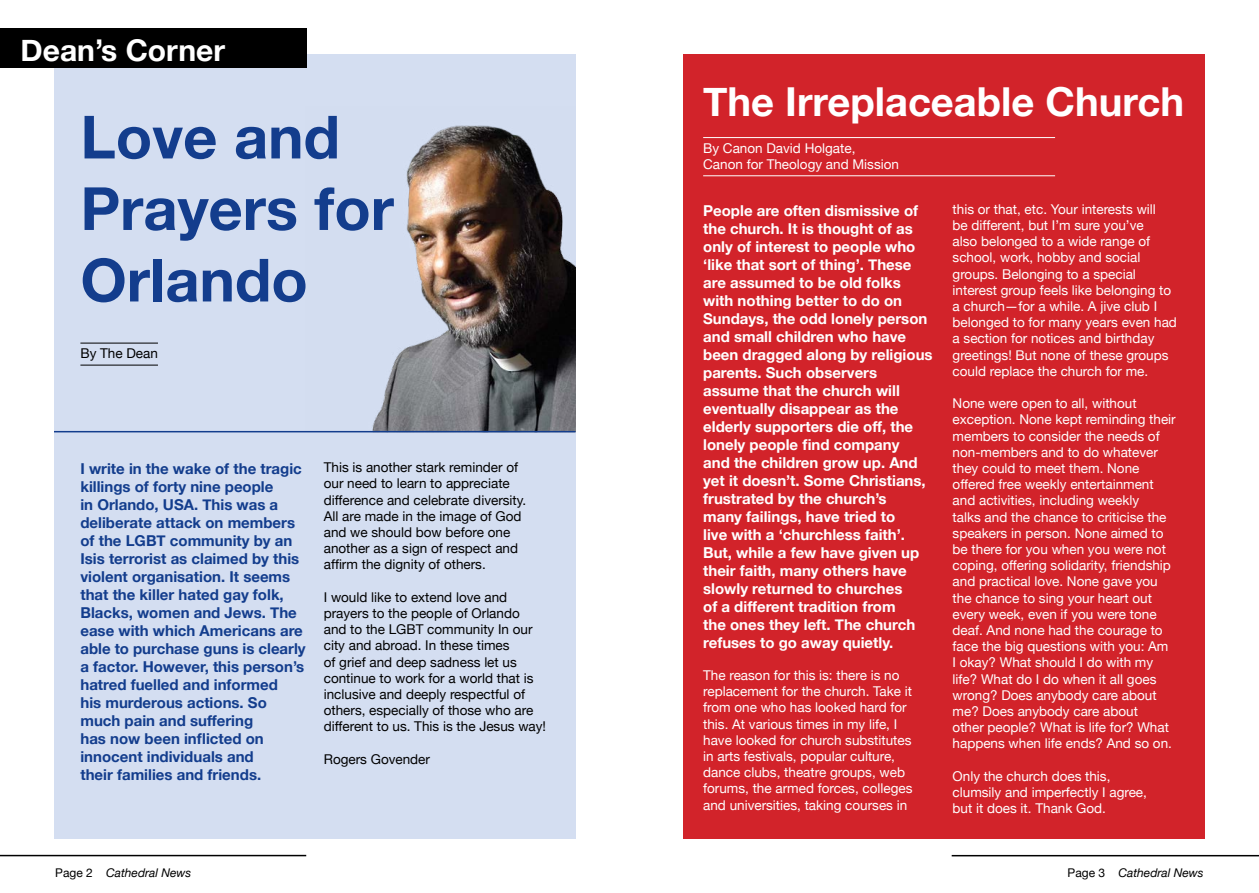
<style>
.page{position:relative;width:1259px;height:893px;background:#fff}
.page>*{position:absolute;margin:0;border:0;box-sizing:border-box;transform-origin:0 0}
.t1{font:700 59.55px/71.6px "Helvetica Neue";color:#133d8d}
.t2{font:700 39.9px "Helvetica Neue";color:#fff}
.t3{font:700 30px "Helvetica Neue";color:#fff}
.t4{font:700 15px/18px "Helvetica Neue";color:#fff}
.t5{font:700 15px/18px "Helvetica Neue";color:#133d8d}
.t6{font:13.5px/16.2px "Helvetica Neue";color:#fff}
.t7{font:13.5px/16.2px "Helvetica Neue";color:#000}
.t8{font:italic 12px "Helvetica Neue";color:#000}
.s1{font-style:normal}
</style>
<div class="page">
<div style="left:54px;top:54px;width:521px;height:785px;background:#d4def1"></div>
<div style="left:683px;top:54px;width:521px;height:785px;background:#d2232a"></div>
<img style="left:305px;top:125px;width:270px;height:306px">
<div style="left:0;top:28px;width:306px;height:40px;background:#000"></div>
<hr style="left:80px;top:343px;width:78px;height:1px;background:#000">
<hr style="left:80px;top:365px;width:78px;height:1px;background:#000">
<hr style="left:703px;top:137px;width:352px;height:1px;background:#fff">
<hr style="left:703px;top:175px;width:352px;height:1px;background:#fff">
<hr style="left:54px;top:431px;width:521px;height:1px;background:#133d8d">
<hr style="left:0;top:855px;width:306px;height:1px;background:#000">
<hr style="left:951px;top:855px;width:308px;height:1px;background:#000">
<h3 class="t3" style="left:21px;top:27px;width:206px">Dean’s Corner</h3>
<h1 class="t1" style="left:80px;top:103px;width:315px">Love and<br>Prayers for<br>Orlando</h1>
<p class="t7" style="left:80px;top:346px;width:79px">By The Dean</p>
<p class="t5" style="left:80px;top:460px;width:227px">I write in the wake of the tragic killings of forty nine people<br>in Orlando, USA. This was a deliberate attack on members of the LGBT community by an<br>Isis terrorist as claimed by this violent organisation. It seems that the killer hated gay folk,<br>Blacks, women and Jews. The ease with which Americans are able to purchase guns is clearly a factor. However, this person’s hatred fuelled and informed<br>his murderous actions. So much pain and suffering<br>has now been inflicted on innocent individuals and<br>their families and friends.</p>
<p class="t7" style="left:324px;top:460px;width:204px">This is another stark reminder of our need to learn to appreciate difference and celebrate diversity.<br>All are made in the image of God and we should bow before one another as a sign of respect and affirm the dignity of others.</p>
<p class="t7" style="left:324px;top:590px;width:224px">I would like to extend love and prayers to the people of Orlando<br>and to the LGBT community In our city and abroad. In these times<br>of grief and deep sadness let us continue to work for a world that is inclusive and deeply respectful of others, especially of those who are different to us. This is the Jesus way!</p>
<p class="t7" style="left:324px;top:752px;width:108px">Rogers Govender</p>
<h2 class="t2" style="left:703px;top:70px;width:482px">The Irreplaceable Church</h2>
<p class="t6" style="left:703px;top:141px;width:197px">By Canon David Holgate,<br>Canon for Theology and Mission</p>
<p class="t4" style="left:703px;top:202px;width:231px">People are often dismissive of the church. It is thought of as only of interest to people who ‘like that sort of thing’. These are assumed to be old folks with nothing better to do on<br>Sundays, the odd lonely person and small children who have been dragged along by religious parents. Such observers assume that the church will eventually disappear as the elderly supporters die off, the lonely people find company<br>and the children grow up. And yet it doesn’t. Some Christians, frustrated by the church’s<br>many failings, have tried to<br>live with a ‘churchless faith’.<br>But, while a few have given up their faith, many others have slowly returned to churches<br>of a different tradition from<br>the ones they left. The church refuses to go away quietly.</p>
<p class="t6" style="left:703px;top:668px;width:211px">The reason for this is: there is no replacement for the church. Take it from one who has looked hard for this. At various times in my life, I have looked for church substitutes in arts festivals, popular culture, dance clubs, theatre groups, web forums, the armed forces, colleges and universities, taking courses in</p>
<p class="t6" style="left:952px;top:202px;width:226px">this or that, etc. Your interests will<br>be different, but I’m sure you’ve<br>also belonged to a wide range of school, work, hobby and social groups. Belonging to a special interest group feels like belonging to a church—for a while. A jive club I belonged to for many years even had a section for notices and birthday greetings! But none of these groups could replace the church for me.</p>
<p class="t6" style="left:952px;top:396px;width:225px">None were open to all, without exception. None kept reminding their members to consider the needs of non-members and to do whatever they could to meet them. None offered free weekly entertainment and activities, including weekly<br>talks and the chance to criticise the speakers in person. None aimed to be there for you when you were not coping, offering solidarity, friendship and practical love. None gave you the chance to sing your heart out every week, even if you were tone deaf. And none had the courage to face the big questions with you: Am<br>I okay? What should I do with my life? What do I do when it all goes wrong? Does anybody care about me? Does anybody care about<br>other people? What is life for? What happens when life ends? And so on.</p>
<p class="t6" style="left:952px;top:769px;width:196px">Only the church does this, clumsily and imperfectly I agree, but it does it. Thank God.</p>
<p class="t8" style="left:55px;top:864px;width:138px"><span class="s1">Page 2</span> Cathedral News</p>
<p class="t8" style="left:1067px;top:864px;width:138px"><span class="s1">Page 3</span> Cathedral News</p>
</div>
